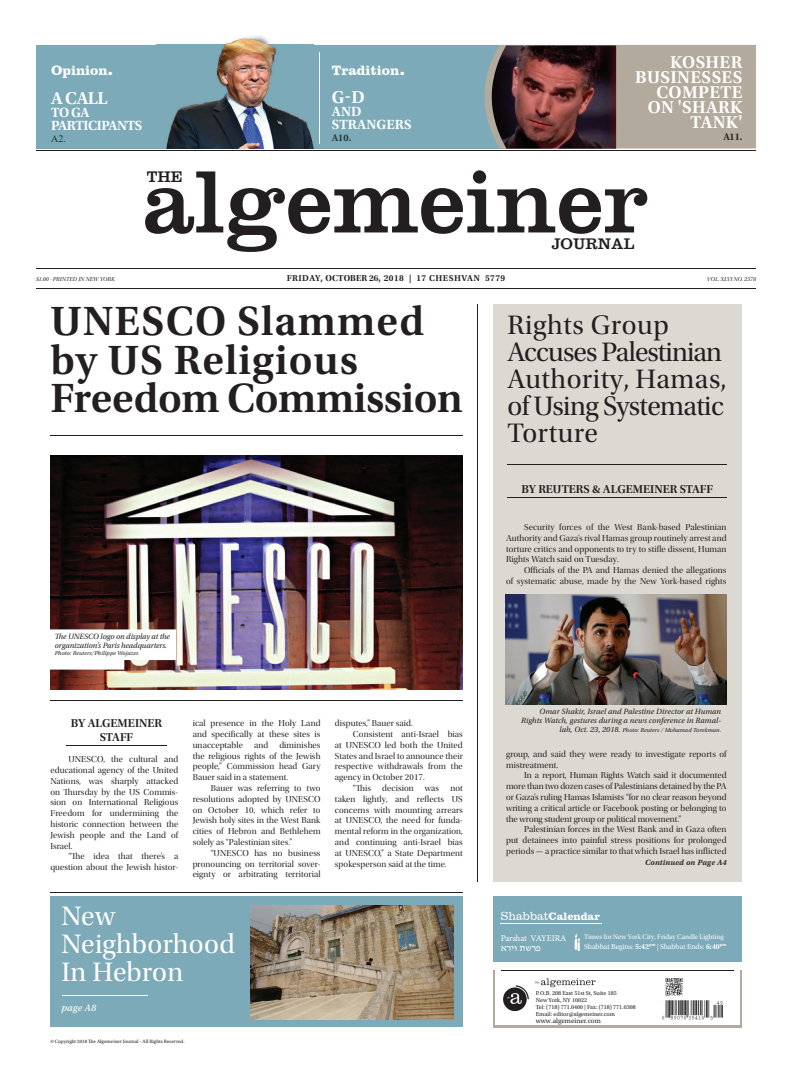
<style>
.page{position:relative;width:792px;height:1080px;background:#fff}
.page>*{position:absolute;margin:0;border:0;box-sizing:border-box;transform-origin:0 0}
.t1{font:92px "Clarendon LT Std";color:#231f20}
.t2{font:600 43px/38.5px "Utopia Std";letter-spacing:.025em;color:#231f20}
.t3{font:semi-condensed 33px "College";color:#fff}
.t4{font:28px/27px "Utopia Std Subh";letter-spacing:-.02em;color:#231f20}
.t5{font:28px/28px "Utopia Std Subh";letter-spacing:.01em;color:#fff}
.t6{font:600 18px/15px "Utopia Std";letter-spacing:.02em;color:#fff;text-align:right}
.t7{font:16px "Clarendon LT Std";color:#231f20}
.t8{font:600 14px/13px "Utopia Std";letter-spacing:-.025em;color:#fff}
.t9{font:600 14px/13px "Utopia Std";letter-spacing:.01em;color:#fff}
.t10{font:700 13.8px "Clarendon BT";color:#fff}
.t11{font:12px/14.4px "Utopia Std Semibold Subh";color:#231f20;text-align:center}
.t12{font:700 11px "Clarendon BT";color:#fff}
.t13{font:10px "David";color:#fff}
.t14{font:10px "Utopia Std Capt It";letter-spacing:.015em;color:#fff}
.t15{font:600 10px "Utopia Std";color:#1c3538}
.t16{font:600 10px "Utopia Std";color:#231f20}
.t17{font:10px "Times New Roman";color:#1c3538}
.t18{font:9px/10.8px "Utopia Std Disp";letter-spacing:.01em;color:#231f20;text-align:justify}
.t19{font:9px "Utopia Std Semibold Capt";letter-spacing:.05em;color:#231f20}
.t20{font:9px "Minion Pro";letter-spacing:-.015em;color:#fff}
.t21{font:italic 8px/9px "Utopia Std";letter-spacing:.005em;color:#231f20;text-align:right}
.t22{font:8px "Utopia Std Semibold Capt It";letter-spacing:.02em;color:#231f20}
.t23{font:7.5px "Utopia Std Subh";color:#fff}
.t24{font:7px "Utopia Std Subh";color:#fff}
.t25{font:7px "Utopia Std";color:#231f20}
.t26{font:6px/7.2px "Utopia Std";color:#231f20}
.t27{font:italic 6px "Utopia Std";letter-spacing:.01em;color:#231f20}
.t28{font:6px "Utopia Std Disp It";color:#231f20}
.t29{font:5px "Utopia Std";color:#231f20}
.s1{font-family:"Utopia Std Bold Disp"}
.s2{font-size:8px}
.s3{font-weight:300;font-size:12px}
.s4{font-family:"Utopia Std Semibold Capt"}
.s5{font-family:"Utopia Std Disp"}
</style>
<div class="page">
<div style="left:493px;top:970px;width:249px;height:57px;background:#b2aa9d"></div>
<div style="left:495px;top:967px;width:245px;height:58px;background:#fff"></div>
<div style="left:493px;top:304px;width:249px;height:577px;background:#dcd8d2"></div>
<div style="left:36px;top:45px;width:471px;height:103px;background:#7daab8"></div>
<svg style="left:485px;top:45px;width:271px;height:103px;background:#88746e"></svg>
<img style="left:507px;top:148px;width:109px;height:1px">
<img style="left:492px;top:45px;width:14px;height:51px">
<hr style="left:50px;top:435px;width:413px;height:1px;background:#231f20">
<div style="left:50px;top:897px;width:413px;height:130px;background:#7daab8"></div>
<img style="left:665px;top:978px;width:17px;height:17px">
<svg style="left:503px;top:985px;width:26px;height:26px"></svg>
<svg style="left:535px;top:978px;width:61px;height:9px"></svg>
<hr style="left:36px;top:151px;width:720px;height:1px;background:#231f20">
<hr style="left:36px;top:268px;width:720px;height:1px;background:#231f20">
<hr style="left:36px;top:288px;width:720px;height:1px;background:#231f20">
<hr style="left:50px;top:892px;width:413px;height:1px;background:#231f20">
<hr style="left:501px;top:971px;width:233px;height:1px;background:#231f20">
<hr style="left:320px;top:52px;width:1px;height:92px;background:#fff">
<hr style="left:62px;top:996px;width:86px;height:1px;background:#fff">
<img style="left:662px;top:1000px;width:61px;height:20px">
<hr style="left:477px;top:304px;width:1px;height:577px;background:#231f20">
<hr style="left:50px;top:700px;width:413px;height:1px;background:#231f20">
<img style="left:251px;top:905px;width:203px;height:114px">
<img style="left:156px;top:36px;width:158px;height:112px">
<hr style="left:507px;top:464px;width:220px;height:1px;background:#231f20">
<img style="left:506px;top:594px;width:220px;height:110px">
<div style="left:493px;top:897px;width:249px;height:65px;background:#7daab8"></div>
<svg style="left:574px;top:934px;width:6px;height:17px"></svg>
<hr style="left:501px;top:923px;width:101px;height:1px;background:#fff">
<hr style="left:508px;top:498px;width:219px;height:1px;background:#231f20">
<hr style="left:66px;top:746px;width:101px;height:1px;background:#231f20">
<img style="left:50px;top:455px;width:413px;height:235px">
<svg style="left:50px;top:629px;width:126px;height:41px"></svg>
<h3 class="t10" style="left:51px;top:62px;width:58px">Opinion</h3>
<h3 class="t3" style="left:107px;top:48px;width:8px">.</h3>
<h3 class="t6" style="left:51px;top:91px;width:58px">A CALL</h3>
<h3 class="t8" style="left:51px;top:106px;width:93px">TO GA<br>PARTICIPANTS</h3>
<p class="t17" style="left:51px;top:132px;width:16px">A2.</p>
<h3 class="t10" style="left:332px;top:62px;width:69px">Tradition</h3>
<h3 class="t3" style="left:399px;top:48px;width:8px">.</h3>
<h3 class="t6" style="left:332px;top:90px;width:34px">G-D</h3>
<h3 class="t9" style="left:332px;top:105px;width:81px">AND<br>STRANGERS</h3>
<p class="t15" style="left:332px;top:132px;width:21px">A10.</p>
<h3 class="t6" style="left:635px;top:55px;width:109px">KOSHER<br>BUSINESSES<br>COMPETE<br>ON 'SHARK<br>TANK'</h3>
<p class="t16" style="left:723px;top:131px;width:21px">A11.</p>
<h1 class="t1" style="left:143px;top:148px;width:507px">algemeiner</h1>
<h3 class="t7" style="left:147px;top:167px;width:37px">THE</h3>
<h3 class="t7" style="left:552px;top:235px;width:84px">JOURNAL</h3>
<p class="t28" style="left:36px;top:276px;width:81px">$1.00 - PRINTED IN NEW YORK</p>
<p class="t19" style="left:287px;top:273px;width:220px">FRIDAY, <span class="s1">OCTOBER 26</span>, 2018 | 17 CHESHVAN 5779</p>
<p class="t28" style="left:707px;top:276px;width:51px">VOL. XLVI NO. 2378</p>
<h2 class="t2" style="left:50px;top:302px;width:414px">UNESCO Slammed by US Religious<br>Freedom Commission</h2>
<h3 class="t4" style="left:507px;top:312px;width:221px">Rights Group<br>Accuses Palestinian<br>Authority, Hamas, of Using Systematic<br>Torture</h3>
<h3 class="t11" style="left:521px;top:482px;width:193px">BY REUTERS &amp; ALGEMEINER STAFF</h3>
<p class="t21" style="left:55px;top:632px;width:117px;text-align:left">The UNESCO logo on display at the organization’s Paris headquarters.</p>
<p class="t27" style="left:55px;top:650px;width:86px">Photo: Reuters/Philippe Wojazer.</p>
<h3 class="t11" style="left:71px;top:716px;width:93px">BY ALGEMEINER<br>STAFF</h3>
<p class="t18" style="left:50px;top:754px;width:129px;text-indent:18px">UNESCO, the cultural and educational agency of the United Nations, was sharply attacked on Thursday by the US Commis&shy;sion on International Religious Freedom for undermining the historic connection between the Jewish people and the Land of Israel.</p>
<p class="t18" style="left:50px;top:851px;width:129px;text-align:right">“The idea that there’s a question about the Jewish histor-</p>
<p class="t18" style="left:193px;top:718px;width:129px">ical presence in the Holy Land and specifically at these sites is unacceptable and diminishes the religious rights of the Jewish people,” Commission head Gary Bauer said in a statement.</p>
<p class="t18" style="left:193px;top:783px;width:129px;text-indent:18px">Bauer was referring to two resolutions adopted by UNESCO on October 10, which refer to Jewish holy sites in the West Bank cities of Hebron and Bethlehem solely as “Palestinian sites.”</p>
<p class="t18" style="left:193px;top:848px;width:129px;text-indent:18px">“UNESCO has no business pronouncing on territorial sover&shy;eignty or arbitrating territorial</p>
<h3 class="t5" style="left:61px;top:902px;width:175px">New<br>Neighborhood<br>In Hebron</h3>
<p class="t14" style="left:61px;top:1002px;width:36px">page A8</p>
<p class="t29" style="left:50px;top:1038px;width:136px">© Copyright 2018 The Algemeiner Journal - All Rights Reserved.</p>
<p class="t18" style="left:335px;top:718px;width:79px">disputes,” Bauer said.</p>
<p class="t18" style="left:353px;top:729px;width:111px">Consistent anti-Israel bias</p>
<p class="t18" style="left:335px;top:740px;width:129px">at UNESCO led both the United</p>
<p class="t18" style="left:335px;top:750px;width:129px">States and Israel to announce their</p>
<p class="t18" style="left:335px;top:761px;width:129px">respective withdrawals from the</p>
<p class="t18" style="left:335px;top:772px;width:91px">agency in October 2017.</p>
<p class="t18" style="left:353px;top:783px;width:111px">“This decision was not</p>
<p class="t18" style="left:335px;top:794px;width:129px">taken lightly, and reflects US</p>
<p class="t18" style="left:335px;top:804px;width:129px">concerns with mounting arrears</p>
<p class="t18" style="left:335px;top:815px;width:129px">at UNESCO, the need for funda-</p>
<p class="t18" style="left:335px;top:826px;width:129px">mental reform in the organization,</p>
<p class="t18" style="left:335px;top:837px;width:129px">and continuing anti-Israel bias</p>
<p class="t18" style="left:335px;top:848px;width:129px">at UNESCO,” a State Department</p>
<p class="t18" style="left:335px;top:858px;width:113px">spokesperson said at the time.</p>
<p class="t18" style="left:506px;top:522px;width:222px;text-indent:18px">Security forces of the West Bank-based Palestinian Authority and Gaza’s rival Hamas group routinely arrest and torture critics and opponents to try to stifle dissent, Human Rights Watch said on Tuesday.</p>
<p class="t18" style="left:506px;top:565px;width:222px;text-align:right">Officials of the PA and Hamas denied the allegations<br>of systematic abuse, made by the New York-based rights</p>
<p class="t21" style="left:521px;top:707px;width:202px">Omar Shakir, Israel and Palestine Director at Human<br>Rights Watch, gestures during a news conference in Ramal-</p>
<p class="t27" style="left:559px;top:727px;width:163px"><span class="s2">lah, Oct. 23, 2018.</span> Photo: Reuters / Mohamad Torokman.</p>
<p class="t18" style="left:506px;top:749px;width:222px">group, and said they were ready to investigate reports of mistreatment.</p>
<p class="t18" style="left:506px;top:770px;width:222px;text-indent:18px">In a report, Human Rights Watch said it documented more than two dozen cases of Palestinians detained by the PA or Gaza’s ruling Hamas Islamists “for no clear reason beyond writing a critical article or Facebook posting or belonging to the wrong student group or political movement.”</p>
<p class="t18" style="left:506px;top:824px;width:222px;text-indent:18px">Palestinian forces in the West Bank and in Gaza often put detainees into painful stress positions for prolonged periods — a practice similar to that which Israel has inflicted</p>
<p class="t12" style="left:501px;top:909px;width:100px"><span class="s3">Shabbat</span>Calendar</p>
<p class="t22" style="left:645px;top:858px;width:83px">Continued on Page A4</p>
<p class="t20" style="left:501px;top:932px;width:67px">Parshat VAYEIRA</p>
<p class="t13" style="left:501px;top:942px;width:41px">שתו י רא פר</p>
<p class="t24" style="left:584px;top:933px;width:141px">Times for New York City, Friday Candle Lighting</p>
<p class="t23" style="left:584px;top:942px;width:144px">Shabbat Begins: <span class="s4">5:42</span><sup>pm</sup> <span class="s5">|</span> Shabbat Ends: <span class="s4">6:40</span><sup>pm</sup></p>
<p class="t26" style="left:536px;top:989px;width:101px">P.O.B. 208 East 51st St, Suite 185<br>New York, NY 10022<br>Tel: (718) 771.0400 | Fax: (718) 771.0308<br>Email: editor@algemeiner.com</p>
<p class="t25" style="left:536px;top:1017px;width:66px">www.algemeiner.com</p>
</div>
